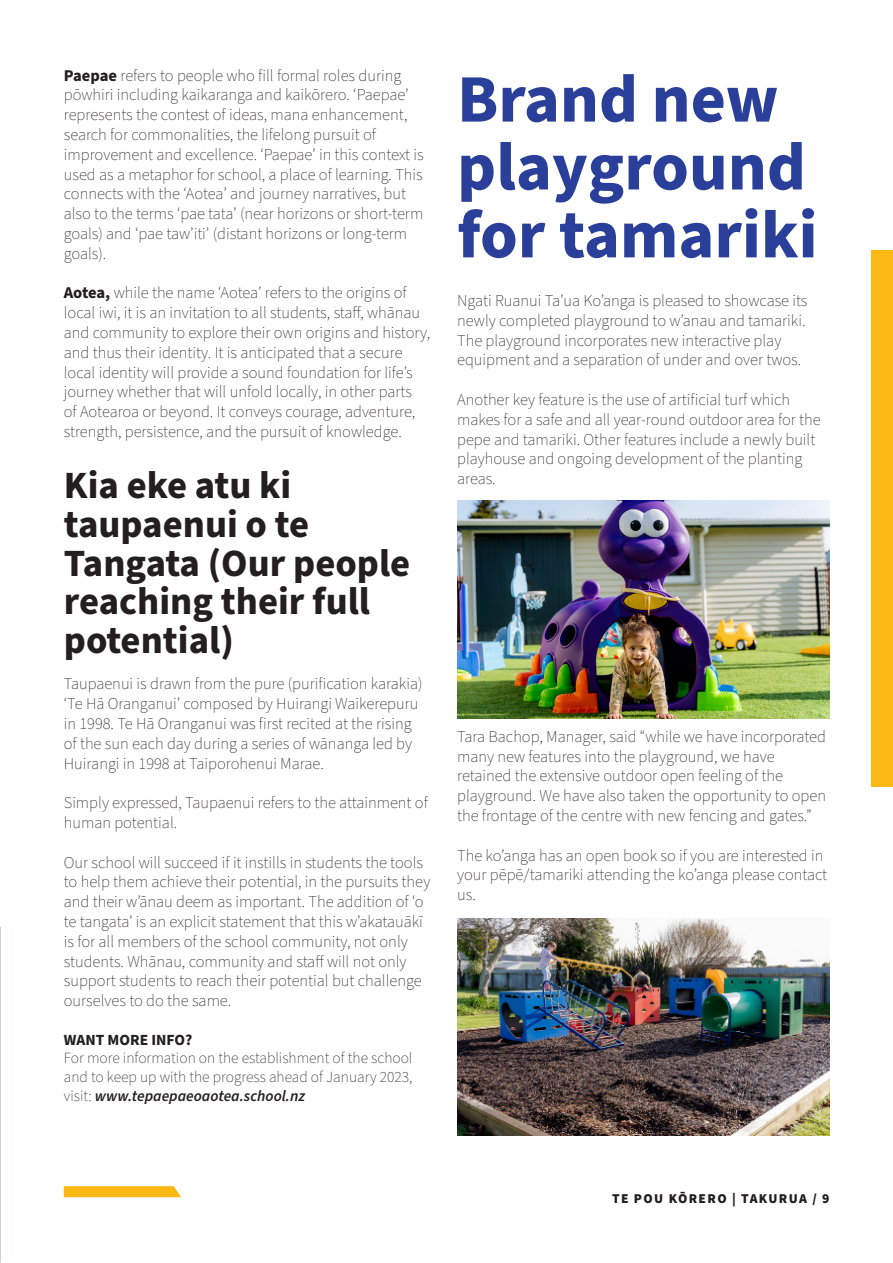
<style>
.page{position:relative;width:893px;height:1263px;background:#fff}
.page>*{position:absolute;margin:0;border:0;box-sizing:border-box;transform-origin:0 0}
.t1{font:700 67.95px/67.9px "Source Sans Pro";color:#293f99}
.t2{font:700 38.55px/38.5px "Source Sans Pro";color:#231f20}
.t3{font:200 16.5px/19.8px "Source Sans Pro";color:#231f20}
.t4{font:200 15.45px/18.6px "Source Sans Pro";color:#231f20;text-align:justify}
.t5{font:700 15.45px "Source Sans Pro";color:#231f20}
.t6{font:900 13.5px "Source Sans Pro";letter-spacing:.1em;color:#231f20}
.s1{font-weight:700}
.s2{font-weight:600;font-style:italic}
</style>
<div class="page">
<div style="left:871px;top:251px;width:21px;height:536px;background:#fcb814"></div>
<svg style="left:64px;top:1186px;width:117px;height:11px"></svg>
<img style="left:0;top:926px;width:1px;height:337px">
<img style="left:457px;top:918px;width:372px;height:217px">
<img style="left:457px;top:501px;width:372px;height:217px">
<p class="t3" style="left:64px;top:66px;width:361px"><span class="s1">Paepae</span> refers to people who fill formal roles during pōwhiri including kaikaranga and kaikōrero. ‘Paepae’ represents the contest of ideas, mana enhancement, search for commonalities, the lifelong pursuit of improvement and excellence. ‘Paepae’ in this context is used as a metaphor for school, a place of learning. This connects with the ‘Aotea’ and journey narratives, but also to the terms ‘pae tata’ (near horizons or short-term goals) and ‘pae taw’iti’ (distant horizons or long-term goals).</p>
<p class="t3" style="left:64px;top:284px;width:368px"><span class="s1">Aotea,</span> while the name ‘Aotea’ refers to the origins of local iwi, it is an invitation to all students, staff, whānau and community to explore their own origins and history, and thus their identity. It is anticipated that a secure local identity will provide a sound foundation for life’s journey whether that will unfold locally, in other parts<br>of Aotearoa or beyond. It conveys courage, adventure, strength, persistence, and the pursuit of knowledge.</p>
<h2 class="t2" style="left:64px;top:467px;width:348px">Kia eke atu ki taupaenui o te<br>Tangata (Our people reaching their full potential)</h2>
<p class="t3" style="left:64px;top:675px;width:360px">Taupaenui is drawn from the pure (purification karakia) ‘Te Hā Oranganui’ composed by Huirangi Waikerepuru in 1998. Te Hā Oranganui was first recited at the rising of the sun each day during a series of wānanga led by Huirangi in 1998 at Taiporohenui Marae.</p>
<p class="t3" style="left:64px;top:793px;width:365px">Simply expressed, Taupaenui refers to the attainment of human potential.</p>
<p class="t3" style="left:64px;top:853px;width:368px">Our school will succeed if it instills in students the tools to help them achieve their potential, in the pursuits they and their w’ānau deem as important. The addition of ‘o te tangata’ is an explicit statement that this w’akatauākī is for all members of the school community, not only students. Whānau, community and staff will not only support students to reach their potential but challenge ourselves to do the same.</p>
<p class="t5" style="left:64px;top:1029px;width:130px">WANT MORE INFO?</p>
<p class="t4" style="left:64px;top:1050px;width:350px">For more information on the establishment of the school and to keep up with the progress ahead of January 2023, visit: <span class="s2">www.tepaepaeoaotea.school.nz</span></p>
<h1 class="t1" style="left:457px;top:67px;width:362px">Brand new playground for tamariki</h1>
<p class="t3" style="left:457px;top:291px;width:352px">Ngati Ruanui Ta’ua Ko’anga is pleased to showcase its newly completed playground to w’anau and tamariki.<br>The playground incorporates new interactive play equipment and a separation of under and over twos.</p>
<p class="t3" style="left:457px;top:390px;width:365px">Another key feature is the use of artificial turf which makes for a safe and all year-round outdoor area for the pepe and tamariki. Other features include a newly built playhouse and ongoing development of the planting areas.</p>
<p class="t3" style="left:457px;top:727px;width:370px">Tara Bachop, Manager, said “while we have incorporated many new features into the playground, we have retained the extensive outdoor open feeling of the playground. We have also taken the opportunity to open the frontage of the centre with new fencing and gates.”</p>
<p class="t3" style="left:457px;top:846px;width:371px">The ko’anga has an open book so if you are interested in your pēpē/tamariki attending the ko’anga please contact us.</p>
<p class="t6" style="left:612px;top:1189px;width:219px">TE POU KŌRERO | TAKURUA / 9</p>
</div>
